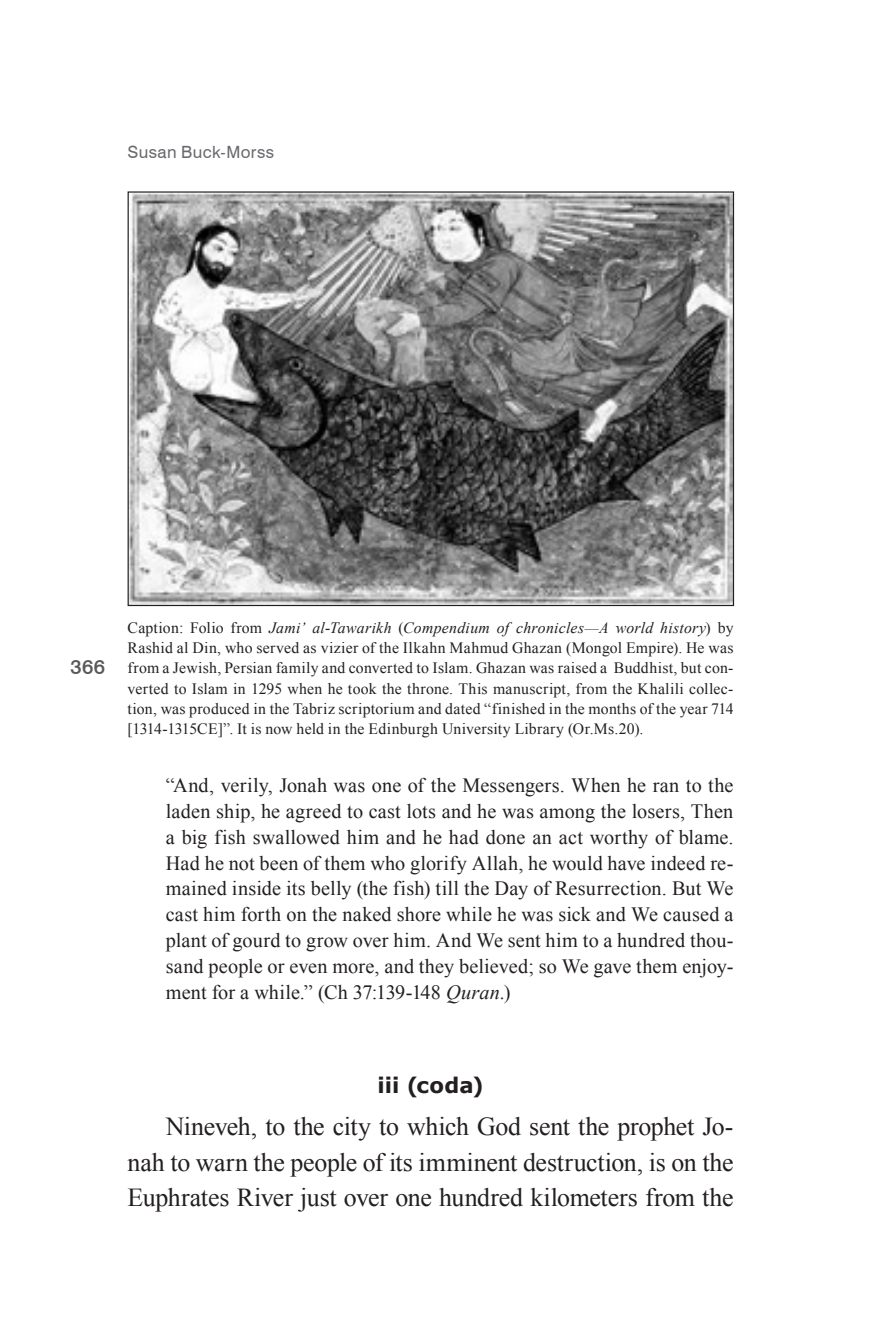
<style>
.page{position:relative;width:893px;height:1340px;background:#fff}
.page>*{position:absolute;margin:0;border:0;box-sizing:border-box;transform-origin:0 0}
.t1{font:25.88px/35.6px "Times New Roman";letter-spacing:-.01em;color:#231f20;text-align:justify}
.t2{font:700 21.38px "Verdana";letter-spacing:.005em;color:#231f20}
.t3{font:20.25px/25.9px "Times New Roman";letter-spacing:.005em;color:#231f20;text-align:justify}
.t4{font:500 20.25px "Swiss 721 BT";color:#58595b}
.t5{font:16.88px "Swiss 721 BT";letter-spacing:.02em;color:#696a6d}
.t6{font:15.75px/20.2px "Times New Roman";letter-spacing:.015em;color:#231f20;text-align:justify}
.s1{font-style:italic}
</style>
<div class="page">
<img style="left:130px;top:193px;width:602px;height:411px">
<p class="t5" style="left:128px;top:142px;width:148px">Susan Buck-Morss</p>
<p class="t4" style="left:70px;top:654px;width:36px">366</p>
<p class="t6" style="left:128px;top:617px;width:607px">Caption: Folio from <span class="s1">Jami’ al-Tawarikh</span> (<span class="s1">Compendium of chronicles—A world history</span>) by Rashid al Din, who served as vizier of the Ilkahn Mahmud Ghazan (Mongol Empire). He was from a Jewish, Persian family and converted to Islam. Ghazan was raised a Buddhist, but con&shy;verted to Islam in 1295 when he took the throne. This manuscript, from the Khalili collec&shy;tion, was produced in the Tabriz scriptorium and dated “finished in the months of the year 714 [1314-1315CE]”. It is now held in the Edinburgh University Library (Or.Ms.20).</p>
<p class="t3" style="left:166px;top:771px;width:569px">“And, verily, Jonah was one of the Messengers. When he ran to the laden ship, he agreed to cast lots and he was among the losers, Then a big fish swallowed him and he had done an act worthy of blame.<br>Had he not been of them who glorify Allah, he would have indeed re&shy;mained inside its belly (the fish) till the Day of Resurrection. But We cast him forth on the naked shore while he was sick and We caused a plant of gourd to grow over him. And We sent him to a hundred thou&shy;sand people or even more, and they believed; so We gave them enjoy&shy;ment for a while.” (Ch 37:139-148 <span class="s1">Quran.</span>)</p>
<p class="t2" style="left:377px;top:1070px;width:108px">iii (coda)</p>
<p class="t1" style="left:128px;top:1107px;width:608px;text-indent:38px">Nineveh, to the city to which God sent the prophet Jo&shy;nah to warn the people of its imminent destruction, is on the Euphrates River just over one hundred kilometers from the</p>
</div>
